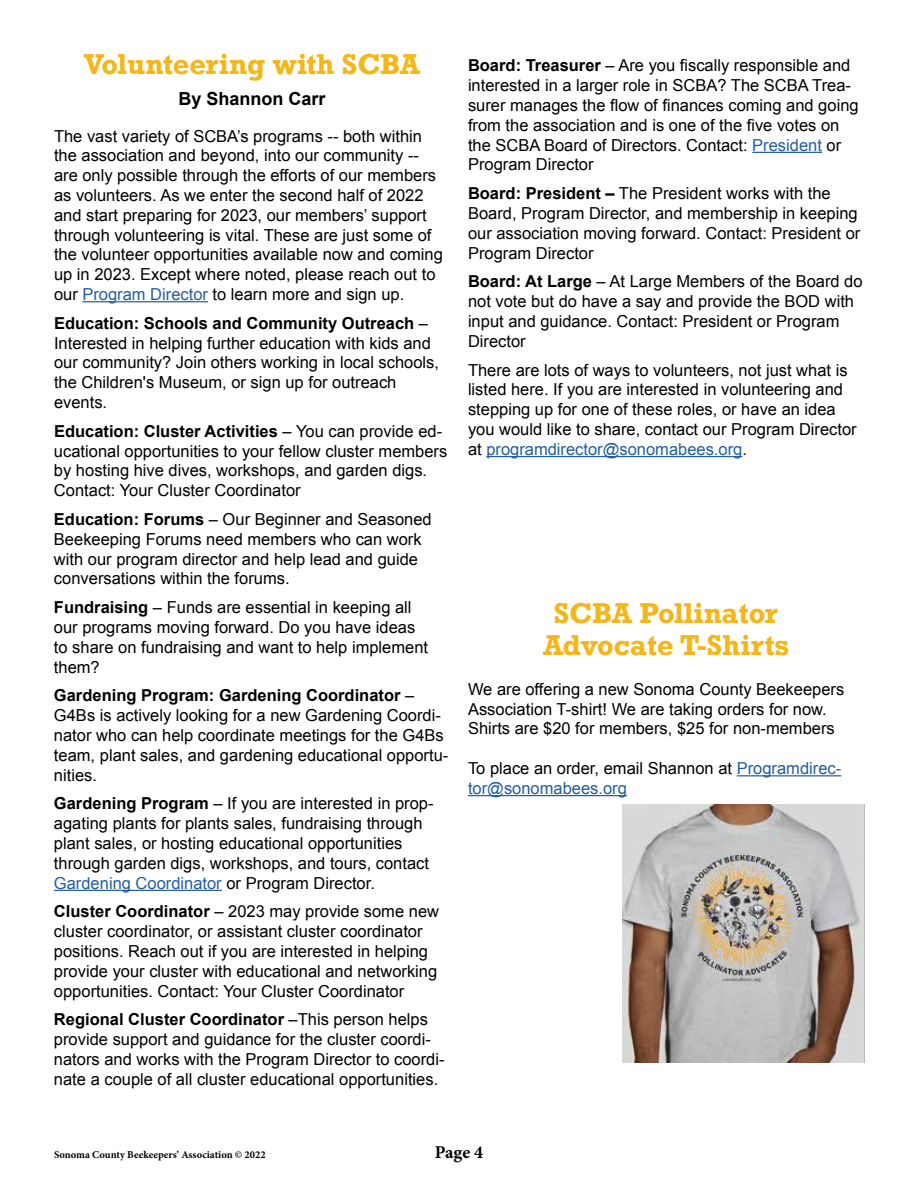
<style>
.page{position:relative;width:918px;height:1188px;background:#fff}
.page>*{position:absolute;margin:0;border:0;box-sizing:border-box;transform-origin:0 0}
.t1{font:700 27px/32.4px "Rockwell";color:#f4b619;text-align:center}
.t2{font:700 18px "Arial";color:#000}
.t3{font:700 18px "Minion Pro";color:#000}
.t4{font:16.5px/19.8px "Arial";color:#000}
.t5{font:16.5px/19.8px "Arial";color:#215e9e}
.t6{font:700 10.5px "Minion Pro";color:#000}
.s1{color:#215e9e}
.s2{font-weight:700}
.s3{color:#000}
</style>
<div class="page">
<hr style="left:82px;top:301px;width:126px;height:1px;background:#215e9e">
<hr style="left:54px;top:890px;width:168px;height:1px;background:#215e9e">
<hr style="left:752px;top:152px;width:70px;height:1px;background:#215e9e">
<hr style="left:486px;top:456px;width:256px;height:1px;background:#215e9e">
<hr style="left:737px;top:775px;width:104px;height:1px;background:#215e9e">
<hr style="left:468px;top:795px;width:159px;height:1px;background:#215e9e">
<img style="left:623px;top:805px;width:241px;height:257px">
<h1 class="t1" style="left:84px;top:48px;width:338px">Volunteering with SCBA</h1>
<p class="t2" style="left:178px;top:87px;width:149px">By Shannon Carr</p>
<p class="t4" style="left:54px;top:126px;width:390px">The vast variety of SCBA’s programs -- both within the association and beyond, into our community -- are only possible through the efforts of our members as volunteers. As we enter the second half of 2022 and start preparing for 2023, our members’ support through volunteering is vital. These are just some of the volunteer opportunities available now and coming up in 2023. Except where noted, please reach out to our <span class="s1">Program Director</span> to learn more and sign up.</p>
<p class="t4" style="left:54px;top:313px;width:387px"><span class="s2">Education: Schools and Community Outreach</span> – Interested in helping further education with kids and our community? Join others working in local schools, the Children's Museum, or sign up for outreach events.</p>
<p class="t4" style="left:54px;top:421px;width:395px"><span class="s2">Education: Cluster Activities</span> – You can provide ed&shy;ucational opportunities to your fellow cluster members by hosting hive dives, workshops, and garden digs.<br>Contact: Your Cluster Coordinator</p>
<p class="t4" style="left:54px;top:509px;width:379px"><span class="s2">Education: Forums</span> – Our Beginner and Seasoned Beekeeping Forums need members who can work with our program director and help lead and guide conversations within the forums.</p>
<p class="t4" style="left:54px;top:598px;width:376px"><span class="s2">Fundraising</span> – Funds are essential in keeping all our programs moving forward. Do you have ideas to share on fundraising and want to help implement them?</p>
<p class="t4" style="left:54px;top:686px;width:396px"><span class="s2">Gardening Program: Gardening Coordinator</span> – G4Bs is actively looking for a new Gardening Coordi&shy;nator who can help coordinate meetings for the G4Bs team, plant sales, and gardening educational opportu&shy;nities.</p>
<p class="t4" style="left:54px;top:794px;width:381px"><span class="s2">Gardening Program</span> – If you are interested in prop&shy;agating plants for plants sales, fundraising through plant sales, or hosting educational opportunities through garden digs, workshops, and tours, contact <span class="s1">Gardening Coordinator</span> or Program Director.</p>
<p class="t4" style="left:54px;top:902px;width:387px"><span class="s2">Cluster Coordinator</span> – 2023 may provide some new cluster coordinator, or assistant cluster coordinator positions. Reach out if you are interested in helping provide your cluster with educational and networking opportunities. Contact: Your Cluster Coordinator</p>
<p class="t4" style="left:54px;top:1010px;width:392px"><span class="s2">Regional Cluster Coordinator</span> –This person helps provide support and guidance for the cluster coordi&shy;nators and works with the Program Director to coordi&shy;nate a couple of all cluster educational opportunities.</p>
<p class="t4" style="left:468px;top:56px;width:392px"><span class="s2">Board: Treasurer</span> – Are you fiscally responsible and interested in a larger role in SCBA? The SCBA Trea&shy;surer manages the flow of finances coming and going from the association and is one of the five votes on the SCBA Board of Directors. Contact: <span class="s1">President</span> or Program Director</p>
<p class="t4" style="left:468px;top:184px;width:394px"><span class="s2">Board: President –</span> The President works with the Board, Program Director, and membership in keeping our association moving forward. Contact: President or Program Director</p>
<p class="t4" style="left:468px;top:272px;width:396px"><span class="s2">Board: At Large</span> – At Large Members of the Board do not vote but do have a say and provide the BOD with input and guidance. Contact: President or Program Director</p>
<p class="t4" style="left:468px;top:360px;width:390px">There are lots of ways to volunteers, not just what is listed here. If you are interested in volunteering and stepping up for one of these roles, or have an idea you would like to share, contact our Program Director at <span class="s1">programdirector@sonomabees.org</span>.</p>
<h1 class="t1" style="left:543px;top:596px;width:247px">SCBA Pollinator<br>Advocate T-Shirts</h1>
<p class="t4" style="left:468px;top:679px;width:378px">We are offering a new Sonoma County Beekeepers<br>Association T-shirt! We are taking orders for now.<br>Shirts are $20 for members, $25 for non-members</p>
<p class="t5" style="left:468px;top:759px;width:375px"><span class="s3">To place an order, email Shannon at</span> Programdirec&shy;tor@sonomabees.org</p>
<p class="t6" style="left:54px;top:1147px;width:213px">Sonoma County Beekeepers’ Association © 2022</p>
<p class="t3" style="left:435px;top:1139px;width:50px">Page 4</p>
</div>
